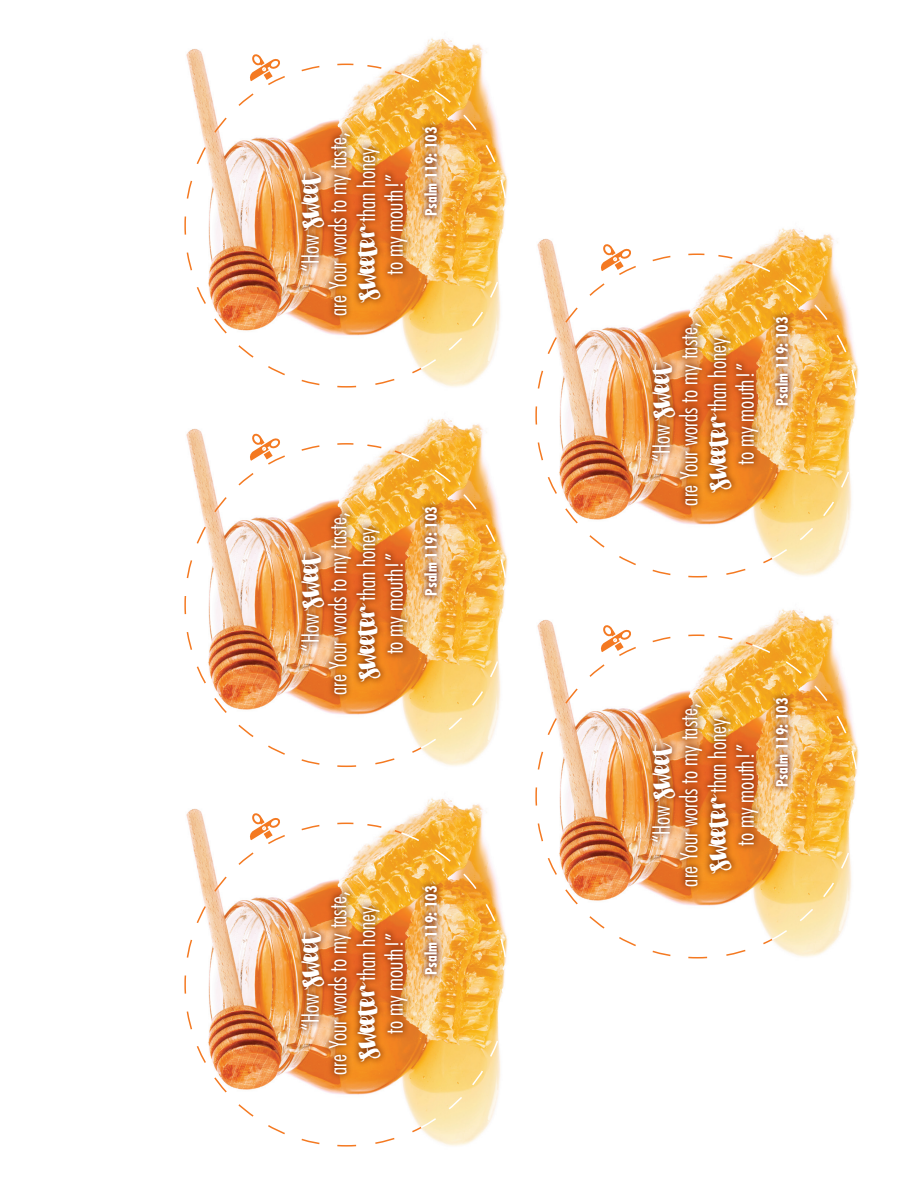
<style>
.page{position:relative;width:918px;height:1188px;background:#fff}
.page>*{position:absolute;margin:0;border:0;box-sizing:border-box;transform-origin:0 0}
.t1{font:34.65px "Stella";color:#fff}
.t2{font:300 condensed 23.1px "Futura";color:#fff}
.t3{font:700 condensed 15.45px "Futura";color:#fff}
.s1{font-family:"Stella";font-weight:400;font-stretch:normal;font-size:34.65px}
.s2{font-family:"Futura";font-weight:300;font-stretch:condensed;font-size:23.1px}
</style>
<div class="page">
<img style="left:188px;top:798px;width:320px;height:348px">
<div style="left:417px;top:879px;width:27px;height:102px;background:#661809;opacity:.9"></div>
<img style="left:184px;top:822px;width:239px;height:325px">
<svg style="left:400px;top:831px;width:107px;height:128px;background:#f1b55d"></svg>
<svg style="left:419px;top:1039px;width:80px;height:90px;background:#fada8f"></svg>
<svg style="left:184px;top:812px;width:137px;height:156px"></svg>
<img style="left:188px;top:418px;width:320px;height:348px">
<div style="left:417px;top:500px;width:27px;height:102px;background:#661809;opacity:.9"></div>
<img style="left:184px;top:442px;width:239px;height:326px">
<svg style="left:400px;top:452px;width:107px;height:127px;background:#f1b55d"></svg>
<svg style="left:419px;top:660px;width:80px;height:90px;background:#fada90"></svg>
<svg style="left:184px;top:433px;width:137px;height:156px"></svg>
<img style="left:188px;top:38px;width:320px;height:349px">
<div style="left:417px;top:120px;width:27px;height:102px;background:#661809;opacity:.9"></div>
<img style="left:184px;top:63px;width:239px;height:325px">
<svg style="left:400px;top:72px;width:107px;height:128px;background:#f1b55c"></svg>
<svg style="left:419px;top:280px;width:80px;height:90px;background:#fada8f"></svg>
<svg style="left:184px;top:53px;width:137px;height:156px"></svg>
<img style="left:539px;top:228px;width:320px;height:348px">
<div style="left:768px;top:310px;width:27px;height:102px;background:#661809;opacity:.9"></div>
<img style="left:535px;top:253px;width:239px;height:325px">
<svg style="left:751px;top:262px;width:107px;height:128px;background:#f1b55c"></svg>
<svg style="left:770px;top:470px;width:80px;height:90px;background:#fada90"></svg>
<svg style="left:535px;top:243px;width:137px;height:156px"></svg>
<img style="left:539px;top:609px;width:320px;height:348px">
<div style="left:768px;top:691px;width:27px;height:102px;background:#661809;opacity:.9"></div>
<img style="left:535px;top:634px;width:239px;height:325px">
<svg style="left:751px;top:643px;width:107px;height:128px;background:#f1b55c"></svg>
<svg style="left:770px;top:851px;width:80px;height:90px;background:#fada90"></svg>
<svg style="left:535px;top:624px;width:137px;height:156px"></svg>
<p class="t2" style="left:324px;top:316px;width:185px;rotate:-90deg">are Your words to my taste,</p>
<p class="t2" style="left:352px;top:301px;width:155px;rotate:-90deg"><span class="s1">sweeter</span> than honey</p>
<p class="t1" style="left:291px;top:272px;width:102px;rotate:-90deg"><span class="s2">“How</span> sweet</p>
<p class="t2" style="left:380px;top:275px;width:103px;rotate:-90deg">to my mouth!”</p>
<p class="t3" style="left:421px;top:216px;width:91px;rotate:-90deg">Psalm 119: 103</p>
<p class="t2" style="left:324px;top:695px;width:185px;rotate:-90deg">are Your words to my taste,</p>
<p class="t2" style="left:352px;top:680px;width:155px;rotate:-90deg"><span class="s1">sweeter</span> than honey</p>
<p class="t1" style="left:291px;top:652px;width:102px;rotate:-90deg"><span class="s2">“How</span> sweet</p>
<p class="t2" style="left:380px;top:654px;width:103px;rotate:-90deg">to my mouth!”</p>
<p class="t3" style="left:421px;top:596px;width:91px;rotate:-90deg">Psalm 119: 103</p>
<p class="t2" style="left:324px;top:1075px;width:185px;rotate:-90deg">are Your words to my taste,</p>
<p class="t2" style="left:352px;top:1060px;width:155px;rotate:-90deg"><span class="s1">sweeter</span> than honey</p>
<p class="t1" style="left:291px;top:1031px;width:102px;rotate:-90deg"><span class="s2">“How</span> sweet</p>
<p class="t2" style="left:380px;top:1034px;width:103px;rotate:-90deg">to my mouth!”</p>
<p class="t3" style="left:421px;top:975px;width:91px;rotate:-90deg">Psalm 119: 103</p>
<p class="t2" style="left:675px;top:506px;width:185px;rotate:-90deg">are Your words to my taste,</p>
<p class="t2" style="left:703px;top:491px;width:155px;rotate:-90deg"><span class="s1">sweeter</span> than honey</p>
<p class="t1" style="left:642px;top:462px;width:102px;rotate:-90deg"><span class="s2">“How</span> sweet</p>
<p class="t2" style="left:731px;top:465px;width:103px;rotate:-90deg">to my mouth!”</p>
<p class="t3" style="left:772px;top:406px;width:91px;rotate:-90deg">Psalm 119: 103</p>
<p class="t2" style="left:675px;top:887px;width:185px;rotate:-90deg">are Your words to my taste,</p>
<p class="t2" style="left:703px;top:872px;width:155px;rotate:-90deg"><span class="s1">sweeter</span> than honey</p>
<p class="t1" style="left:642px;top:843px;width:102px;rotate:-90deg"><span class="s2">“How</span> sweet</p>
<p class="t2" style="left:731px;top:846px;width:103px;rotate:-90deg">to my mouth!”</p>
<p class="t3" style="left:772px;top:787px;width:91px;rotate:-90deg">Psalm 119: 103</p>
</div>
